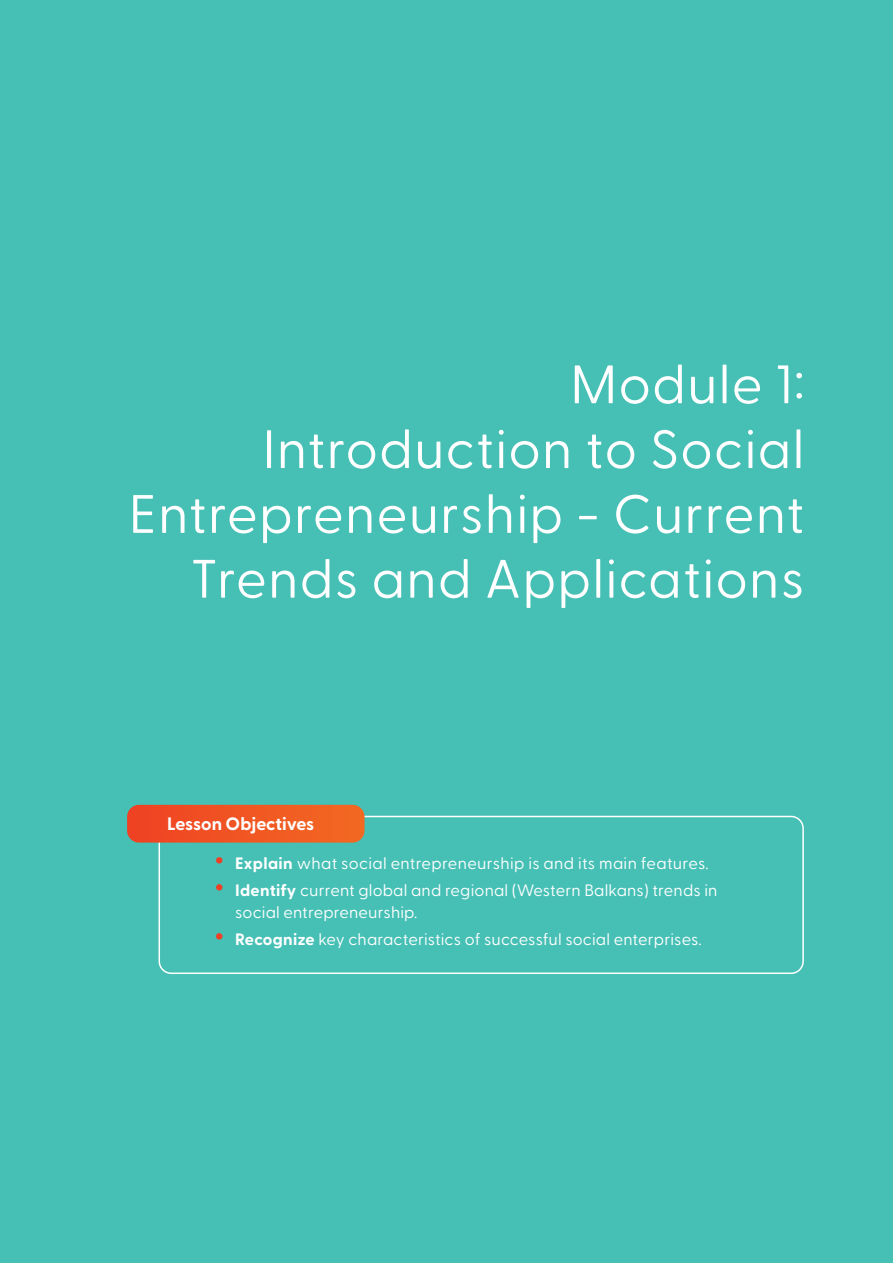
<style>
.page{position:relative;width:893px;height:1263px;background:#46c0b5}
.page>*{position:absolute;margin:0;border:0;box-sizing:border-box;transform-origin:0 0}
.t1{font:54px/64.8px "Greycliff CF";letter-spacing:.02em;color:#fff;text-align:right}
.t2{font:700 18px "Greycliff CF";color:#fff}
.t3{font:16.5px/22.5px "Greycliff CF";letter-spacing:.01em;color:#fff}
.s1{font-weight:700;font-size:31.5px;color:#ef3f23}
.s2{font-weight:700}
</style>
<div class="page">
<div style="left:159px;top:816px;width:645px;height:158px;border:2px solid #fff;border-radius:12px"></div>
<svg style="left:127px;top:805px;width:237px;height:37px;background:#ee5624"></svg>
<h1 class="t1" style="left:129px;top:348px;width:677px">Module 1:<br>Introduction to Social<br>Entrepreneurship - Current<br>Trends and Applications</h1>
<p class="t2" style="left:167px;top:810px;width:149px">Lesson Objectives</p>
<p class="t3" style="left:214px;top:850px;width:496px"><span class="s1">•</span> <span class="s2">Explain</span> what social entrepreneurship is and its main features.</p>
<p class="t3" style="left:235px;top:877px;width:484px;text-indent:-21px"><span class="s1">•</span> <span class="s2">Identify</span> current global and regional (Western Balkans) trends in social entrepreneurship.</p>
<p class="t3" style="left:214px;top:927px;width:489px"><span class="s1">•</span> <span class="s2">Recognize</span> key characteristics of successful social enterprises.</p>
</div>
